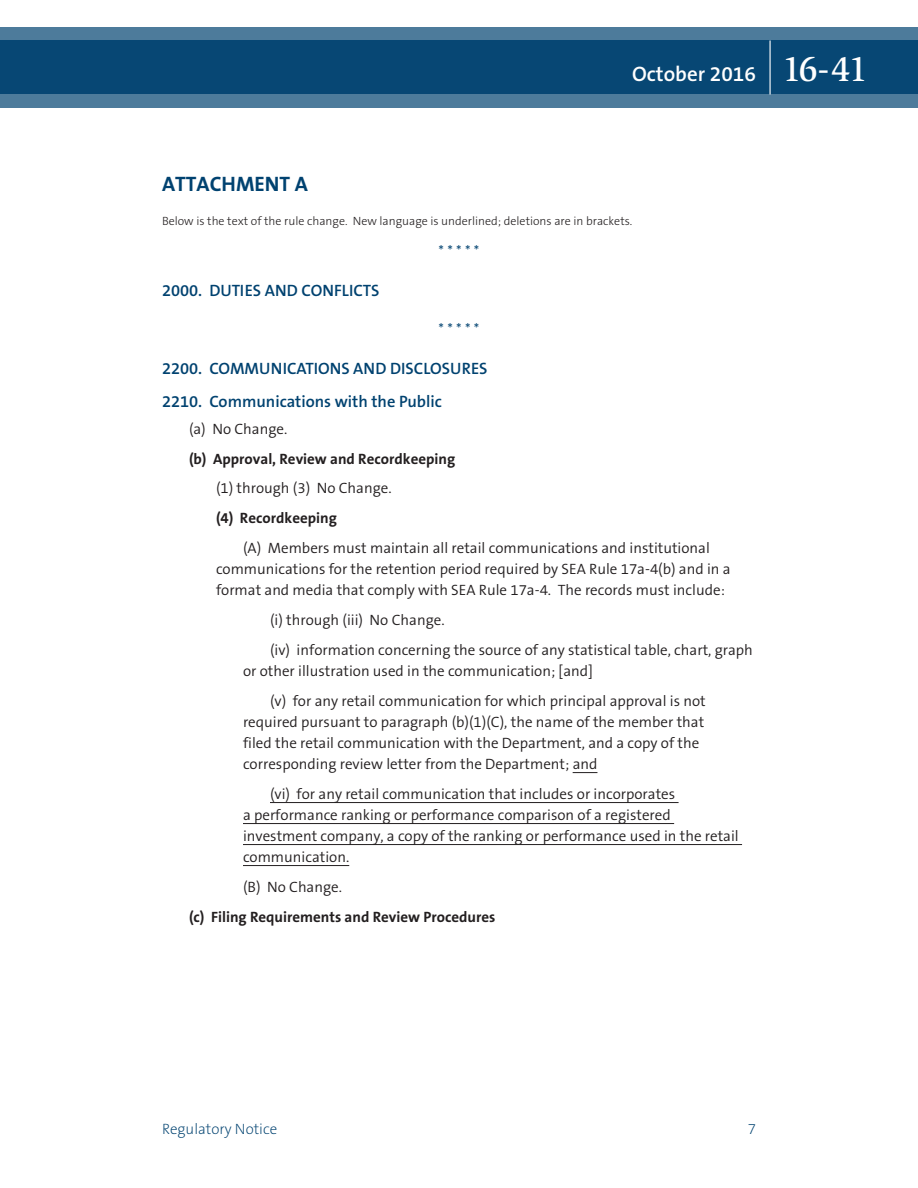
<style>
.page{position:relative;width:918px;height:1188px;background:#fff}
.page>*{position:absolute;margin:0;border:0;box-sizing:border-box;transform-origin:0 0}
.t1{font:600 21px "The Sans B6";color:#fff}
.t2{font:700 21px "The Sans B7";color:#004270}
.t3{font:600 16.5px/32.5px "The Sans B6";color:#004270}
.t4{font:300 15px/21px "The Sans B4";color:#231f20}
.t5{font:700 15px "The Sans B7";color:#231f20}
.t6{font:200 15px "The Sans B2";color:#004270}
.t7{font:300 15px "The Sans B4";color:#004270}
.t8{font:300 12px "The Sans B3";color:#231f20}
.s1{font-family:"Slimbach LT";font-weight:500;font-size:36px}
</style>
<div class="page">
<svg style="left:573px;top:772px;width:24px;height:1px"></svg>
<hr style="left:270px;top:802px;width:409px;height:1px;background:#231f20">
<hr style="left:243px;top:823px;width:431px;height:1px;background:#231f20">
<hr style="left:243px;top:844px;width:499px;height:1px;background:#231f20">
<hr style="left:243px;top:865px;width:106px;height:1px;background:#231f20">
<svg style="left:0;top:27px;width:918px;height:81px;background:#1e5881"></svg>
<hr style="left:770px;top:40px;width:1px;height:54px;background:#fff">
<h1 class="t2" style="left:162px;top:173px;width:147px">ATTACHMENT A</h1>
<h1 class="t1" style="left:632px;top:62px;width:237px">October 2016 <span class="s1">16-41</span></h1>
<p class="t8" style="left:162px;top:214px;width:472px">Below is the text of the rule change. New language is underlined; deletions are in brackets.</p>
<p class="t7" style="left:439px;top:243px;width:42px">* * * * *</p>
<p class="t3" style="left:162px;top:275px;width:219px">2000. DUTIES AND CONFLICTS</p>
<p class="t7" style="left:439px;top:321px;width:42px">* * * * *</p>
<p class="t3" style="left:162px;top:353px;width:327px">2200. COMMUNICATIONS AND DISCLOSURES<br>2210. Communications with the Public</p>
<p class="t4" style="left:189px;top:418px;width:100px">(a) No Change.</p>
<p class="t5" style="left:189px;top:450px;width:268px">(b) Approval, Review and Recordkeeping</p>
<p class="t4" style="left:216px;top:478px;width:177px">(1) through (3) No Change.</p>
<p class="t5" style="left:216px;top:510px;width:122px">(4) Recordkeeping</p>
<p class="t4" style="left:216px;top:538px;width:516px;text-align:center">(A) Members must maintain all retail communications and institutional communications for the retention period required by SEA Rule 17a-4(b) and in a format and media that comply with SEA Rule 17a-4. The records must include:</p>
<p class="t4" style="left:270px;top:606px;width:484px;line-height:30px">(i) through (iii) No Change.<br>(iv) information concerning the source of any statistical table, chart, graph</p>
<p class="t4" style="left:270px;top:657px;width:437px;line-height:30px;text-indent:-27px">or other illustration used in the communication; [and]<br>(v) for any retail communication for which principal approval is not</p>
<p class="t4" style="left:243px;top:712px;width:463px">required pursuant to paragraph (b)(1)(C), the name of the member that filed the retail communication with the Department, and a copy of the corresponding review letter from the Department; and</p>
<p class="t4" style="left:243px;top:784px;width:497px;text-indent:27px">(vi) for any retail communication that includes or incorporates<br>a performance ranking or performance comparison of a registered investment company, a copy of the ranking or performance used in the retail communication.</p>
<p class="t4" style="left:243px;top:877px;width:101px">(B) No Change.</p>
<p class="t5" style="left:189px;top:909px;width:308px">(c) Filing Requirements and Review Procedures</p>
<p class="t6" style="left:162px;top:1121px;width:117px">Regulatory Notice</p>
<p class="t6" style="left:748px;top:1121px;width:10px">7</p>
</div>
